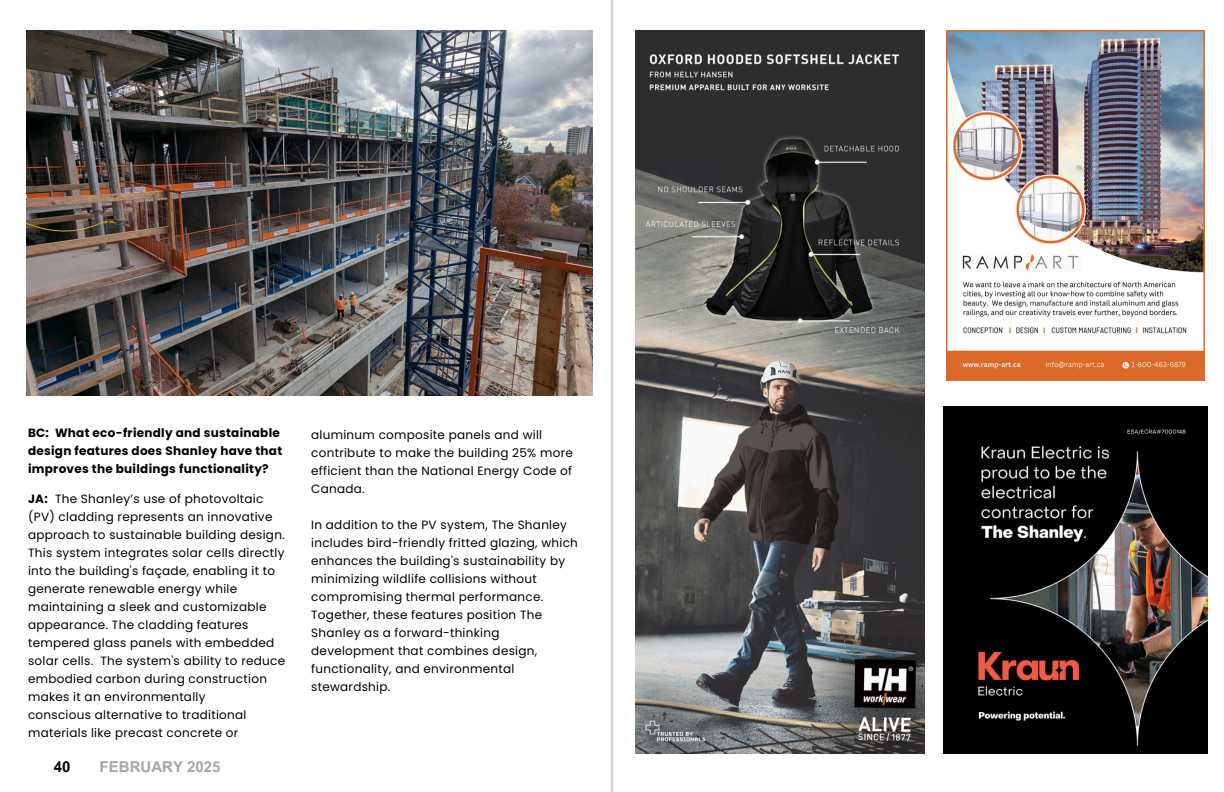
<style>
.page{position:relative;width:1224px;height:792px;background:#fff}
.page>*{position:absolute;margin:0;border:0;box-sizing:border-box;transform-origin:0 0}
.t1{font:700 15px "Arial MT Pro";color:#a6a6a6}
.t2{font:700 15px "Arial MT Pro";color:#000}
.t3{font:12px/18px "Poppins";letter-spacing:.025em;color:#000}
.t4{font:700 12px/18px "Poppins";letter-spacing:.025em;color:#000}
.s1{font-weight:700}
</style>
<div class="page">
<img style="left:947px;top:31px;width:257px;height:350px">
<img style="left:635px;top:31px;width:290px;height:723px">
<img style="left:944px;top:407px;width:264px;height:347px">
<img style="left:27px;top:31px;width:565px;height:365px">
<hr style="left:610px;top:0;width:3px;height:792px;background:#d9d9d9">
<h1 class="t4" style="left:28px;top:424px;width:256px">BC: What eco-friendly and sustainable design features does Shanley have that improves the buildings functionality?</h1>
<p class="t3" style="left:28px;top:490px;width:259px"><span class="s1">JA:</span> The Shanley’s use of photovoltaic (PV) cladding represents an innovative approach to sustainable building design.<br>This system integrates solar cells directly into the building's façade, enabling it to generate renewable energy while maintaining a sleek and customizable appearance. The cladding features tempered glass panels with embedded solar cells. The system's ability to reduce embodied carbon during construction makes it an environmentally</p>
<h2 class="t3" style="left:28px;top:706px;width:220px">conscious alternative to traditional materials like precast concrete or</h2>
<p class="t2" style="left:54px;top:761px;width:18px">40</p>
<p class="t1" style="left:100px;top:761px;width:122px">FEBRUARY 2025</p>
<p class="t3" style="left:311px;top:426px;width:263px">aluminum composite panels and will contribute to make the building 25% more efficient than the National Energy Code of<br>Canada.</p>
<p class="t3" style="left:311px;top:516px;width:268px">In addition to the PV system, The Shanley includes bird-friendly fritted glazing, which enhances the building's sustainability by minimizing wildlife collisions without compromising thermal performance.<br>Together, these features position The Shanley as a forward-thinking development that combines design, functionality, and environmental stewardship.</p>
</div>
